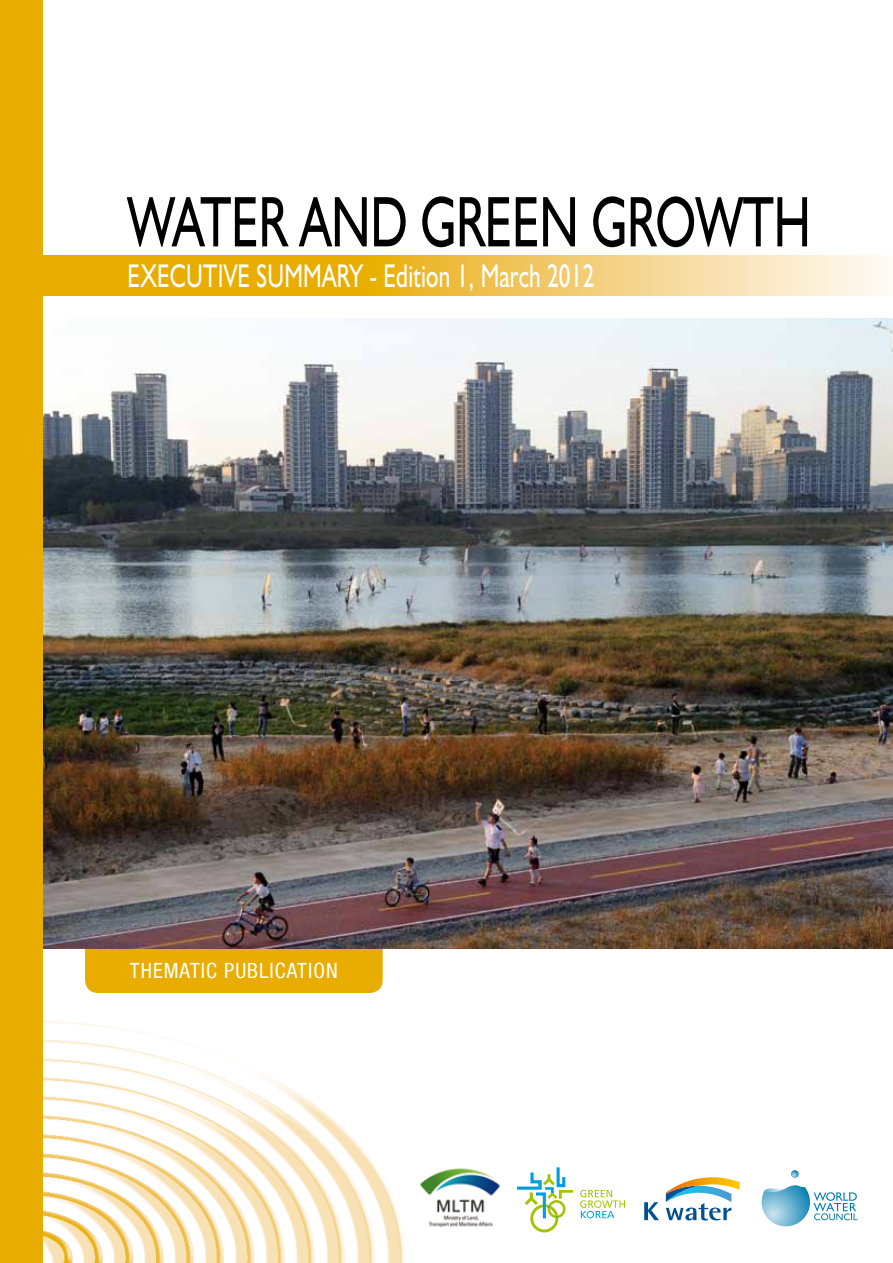
<style>
.page{position:relative;width:893px;height:1263px;background:#fff}
.page>*{position:absolute;margin:0;border:0;box-sizing:border-box;transform-origin:0 0}
.t1{font:72px "Humanist 521 BT";color:#000;scale:.7 1}
.t2{font:33px "Humanist 521 BT";letter-spacing:.01em;color:#fff;scale:.7 1}
.t3{font:condensed 21px "Helvetica Neue LT Com";letter-spacing:.05em;color:#fff}
</style>
<div class="page">
<img style="left:43px;top:1021px;width:362px;height:242px">
<div style="left:85px;top:948px;width:298px;height:45px;background:#e8ad00"></div>
<svg style="left:340px;top:255px;width:548px;height:41px;background:#f3d280"></svg>
<img style="left:43px;top:319px;width:850px;height:629px">
<div style="left:0;top:255px;width:340px;height:41px;background:#e8ad00"></div>
<div style="left:0;top:0;width:43px;height:1263px;background:#e8ad00"></div>
<img style="left:420px;top:1168px;width:80px;height:60px">
<svg style="left:644px;top:1202px;width:15px;height:18px"></svg>
<svg style="left:666px;top:1177px;width:74px;height:43px"></svg>
<svg style="left:791px;top:1170px;width:8px;height:8px"></svg>
<svg style="left:762px;top:1185px;width:95px;height:41px"></svg>
<svg style="left:517px;top:1167px;width:108px;height:66px"></svg>
<h1 class="t1" style="left:128px;top:177px;width:977px">WATER AND GREEN GROWTH</h1>
<p class="t2" style="left:128px;top:255px;width:668px">EXECUTIVE SUMMARY - Edition 1, March 2012</p>
<p class="t3" style="left:130px;top:958px;width:209px">THEMATIC PUBLICATION</p>
</div>
